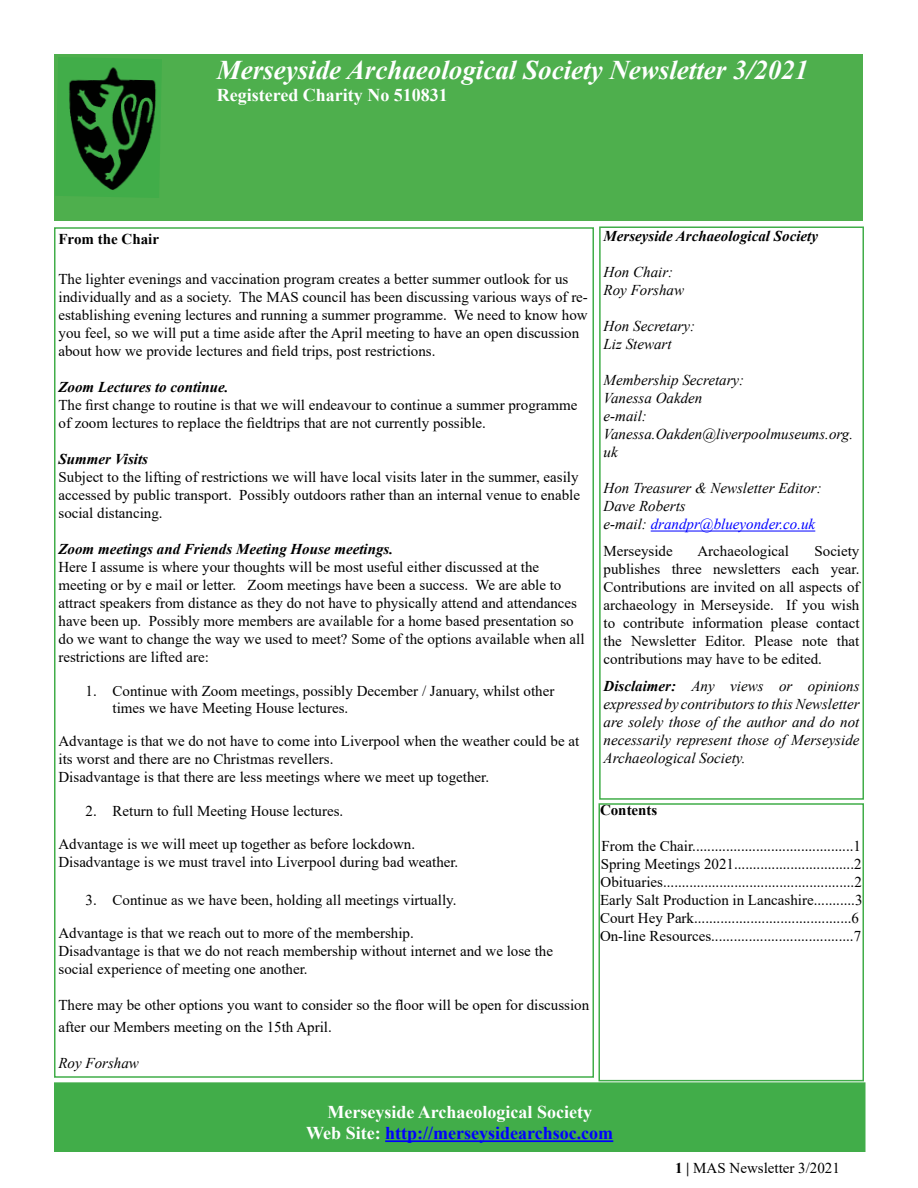
<style>
.page{position:relative;width:918px;height:1188px;background:#fff}
.page>*{position:absolute;margin:0;border:0;box-sizing:border-box;transform-origin:0 0}
.t1{font:italic 700 27px "Times New Roman";color:#fff}
.t2{font:700 18px/21.6px "Times New Roman";color:#fff;text-align:center}
.t3{font:15px/18px "Times New Roman";color:#000}
.t4{font:italic 15px/18px "Times New Roman";color:#000}
.t5{font:italic 700 15px "Times New Roman";color:#000}
.t6{font:700 15px "Times New Roman";color:#000}
.s1{color:#00f}
.s2{font-weight:700}
</style>
<div class="page">
<div style="left:55px;top:55px;width:808px;height:166px;background:#4eaf4d"></div>
<div style="left:55px;top:1083px;width:810px;height:68px;background:#41ad49"></div>
<hr style="left:385px;top:1140px;width:228px;height:2px;background:#00f">
<div style="left:54px;top:1082px;width:812px;height:70px;border:2px solid #41ad49"></div>
<hr style="left:651px;top:531px;width:164px;height:1px;background:#00f">
<div style="left:599px;top:226px;width:265px;height:574px;border:2px solid #41ad49"></div>
<img style="left:56px;top:57px;width:106px;height:141px">
<div style="left:598px;top:803px;width:266px;height:278px;border:2px solid #41ad49"></div>
<h1 class="t1" style="left:217px;top:51px;width:593px">Merseyside Archaeological Society Newsletter 3/2021</h1>
<p class="t2" style="left:217px;top:83px;width:233px">Registered Charity No 510831</p>
<p class="t6" style="left:58px;top:228px;width:102px">From the Chair</p>
<p class="t3" style="left:58px;top:269px;width:531px">The lighter evenings and vaccination program creates a better summer outlook for us individually and as a society. The MAS council has been discussing various ways of re&shy;establishing evening lectures and running a summer programme. We need to know how you feel, so we will put a time aside after the April meeting to have an open discussion about how we provide lectures and field trips, post restrictions.</p>
<p class="t5" style="left:58px;top:376px;width:172px">Zoom Lectures to continue.</p>
<p class="t3" style="left:58px;top:395px;width:521px">The first change to routine is that we will endeavour to continue a summer programme of zoom lectures to replace the fieldtrips that are not currently possible.</p>
<p class="t5" style="left:58px;top:448px;width:91px">Summer Visits</p>
<p class="t3" style="left:58px;top:467px;width:523px;text-align:justify">Subject to the lifting of restrictions we will have local visits later in the summer, easily accessed by public transport. Possibly outdoors rather than an internal venue to enable social distancing.</p>
<p class="t5" style="left:58px;top:538px;width:336px">Zoom meetings and Friends Meeting House meetings.</p>
<p class="t3" style="left:58px;top:557px;width:528px">Here I assume is where your thoughts will be most useful either discussed at the meeting or by e mail or letter. Zoom meetings have been a success. We are able to attract speakers from distance as they do not have to physically attend and attendances have been up. Possibly more members are available for a home based presentation so do we want to change the way we used to meet? Some of the options available when all restrictions are lifted are:</p>
<p class="t3" style="left:112px;top:683px;width:443px;line-height:16.5px;text-indent:-27px">1. Continue with Zoom meetings, possibly December / January, whilst other times we have Meeting House lectures.</p>
<p class="t3" style="left:58px;top:731px;width:522px">Advantage is that we do not have to come into Liverpool when the weather could be at its worst and there are no Christmas revellers.<br>Disadvantage is that there are less meetings where we meet up together.</p>
<p class="t3" style="left:86px;top:802px;width:259px">2. Return to full Meeting House lectures.</p>
<p class="t3" style="left:58px;top:835px;width:401px">Advantage is we will meet up together as before lockdown.<br>Disadvantage is we must travel into Liverpool during bad weather.</p>
<p class="t3" style="left:86px;top:891px;width:372px">3. Continue as we have been, holding all meetings virtually.</p>
<p class="t3" style="left:58px;top:924px;width:496px">Advantage is that we reach out to more of the membership.<br>Disadvantage is that we do not reach membership without internet and we lose the social experience of meeting one another.</p>
<p class="t3" style="left:58px;top:994px;width:532px;line-height:21.6px">There may be other options you want to consider so the floor will be open for discussion after our Members meeting on the 15th April.</p>
<p class="t4" style="left:58px;top:1054px;width:82px">Roy Forshaw</p>
<p class="t5" style="left:604px;top:226px;width:216px">Merseyside Archaeological Society</p>
<p class="t4" style="left:604px;top:263px;width:82px">Hon Chair:<br>Roy Forshaw</p>
<p class="t4" style="left:604px;top:317px;width:93px">Hon Secretary:<br>Liz Stewart</p>
<p class="t4" style="left:604px;top:371px;width:251px">Membership Secretary:<br>Vanessa Oakden<br>e-mail:<br>Vanessa.Oakden@liverpoolmuseums.org. uk</p>
<p class="t4" style="left:604px;top:479px;width:220px">Hon Treasurer &amp; Newsletter Editor:<br>Dave Roberts<br>e-mail: <span class="s1">drandpr@blueyonder.co.uk</span></p>
<p class="t3" style="left:604px;top:542px;width:71px">Merseyside</p>
<p class="t3" style="left:697px;top:542px;width:93px">Archaeological</p>
<p class="t3" style="left:604px;top:542px;width:257px;text-align:justify;text-indent:211px">Society publishes three newsletters each year.<br>Contributions are invited on all aspects of archaeology in Merseyside. If you wish to contribute information please contact the Newsletter Editor. Please note that contributions may have to be edited.</p>
<p class="t4" style="left:604px;top:677px;width:257px;text-align:justify"><span class="s2">Disclaimer:</span> Any views or opinions expressed by contributors to this Newsletter are solely those of the author and do not necessarily represent those of Merseyside Archaeological Society.</p>
<p class="t6" style="left:600px;top:799px;width:59px">Contents</p>
<p class="t3" style="left:600px;top:837px;width:264px">From the Chair...........................................1<br>Spring Meetings 2021................................2<br>Obituaries...................................................2<br>Early Salt Production in Lancashire...........3<br>Court Hey Park..........................................6<br>On-line Resources......................................7</p>
<p class="t2" style="left:306px;top:1100px;width:309px">Merseyside Archaeological Society<br>Web Site: <span class="s1">http://merseysidearchsoc.com</span></p>
<p class="t3" style="left:675px;top:1158px;width:166px"><span class="s2">1 |</span> MAS Newsletter 3/2021</p>
</div>
